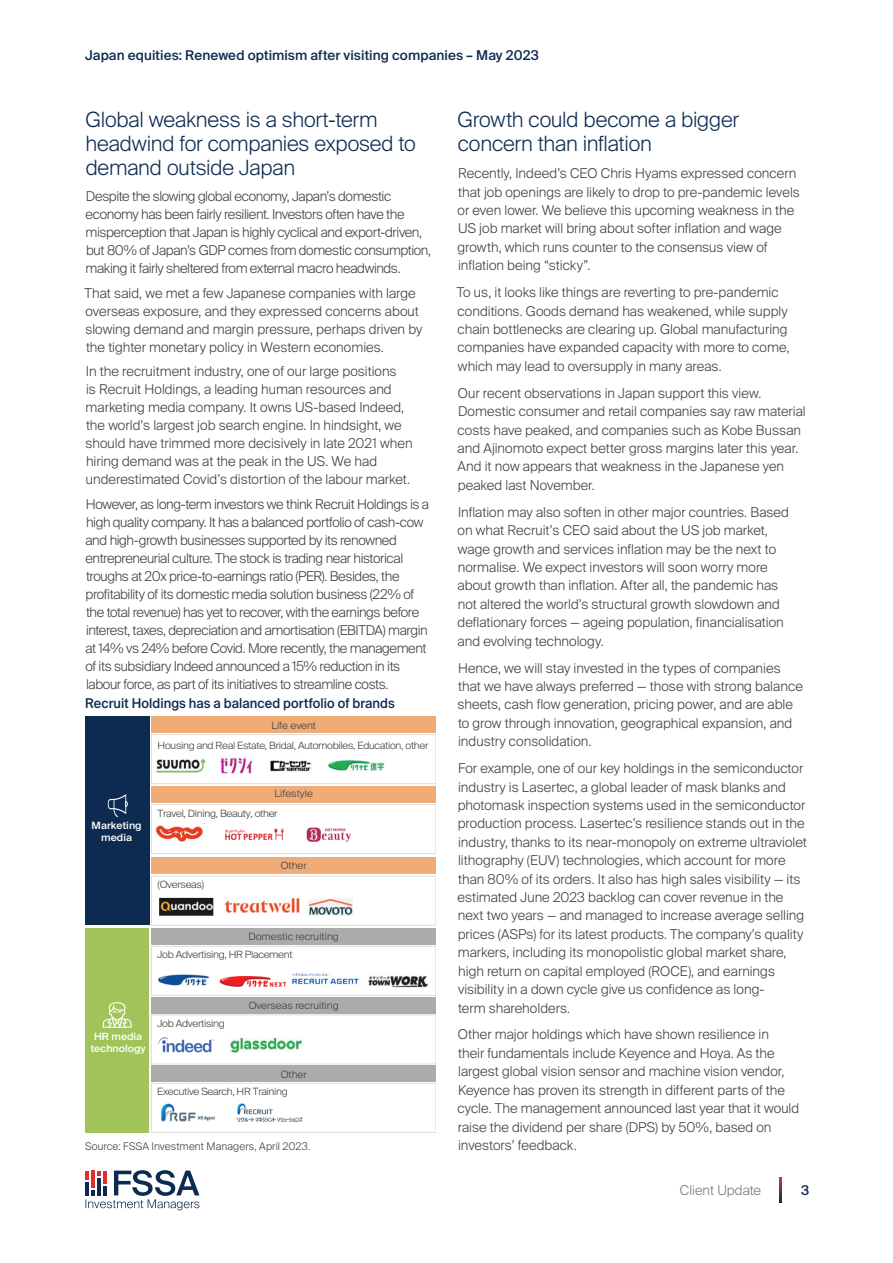
<style>
.page{position:relative;width:893px;height:1263px;background:#fff}
.page>*{position:absolute;margin:0;border:0;box-sizing:border-box;transform-origin:0 0}
.Heading{font:300 21px/24px "Suisse Intl";letter-spacing:-.01em;color:#0d2b51}
.Body_Copy{font:300 13.5px/18.5px "Suisse Intl";color:#3e3e3f}
.Body_Copy-2{font:300 13.5px/18px "Suisse Intl";letter-spacing:-.03em;color:#3e3e3f}
.Body_Copy-3{font:300 13.5px/18px "Suisse Intl";letter-spacing:-.025em;color:#3e3e3f}
.chart_title{font:500 13.5px "Suisse Intl";letter-spacing:.005em;color:#0d2b51}
.chart_title-2{font:500 13.5px "Suisse Intl";letter-spacing:.005em;color:#0d2b51;scale:.95 1}
.t1{font:300 13.5px "Suisse Intl";color:#76787b}
.source{font:300 10.5px "Suisse Intl";letter-spacing:.015em;color:#3e3e3f}
.t2{font:300 10.05px "Suisse Intl";letter-spacing:-.025em;color:#3e3e3f;scale:1.05 1}
.t3{font:300 10.05px "Suisse Intl";letter-spacing:.005em;color:#3e3e3f;scale:1.05 1}
.t4{font:500 10.05px/12px "Suisse Intl";color:#fff;text-align:center;scale:1.05 1}
</style>
<div class="page">
<svg style="left:779px;top:1177px;width:2px;height:25px"></svg>
<svg style="left:85px;top:1170px;width:114px;height:40px"></svg>
<div style="left:85px;top:716px;width:64px;height:209px;background:#0d2b51"></div>
<div style="left:85px;top:928px;width:64px;height:204px;background:#a0c459"></div>
<svg style="left:108px;top:794px;width:20px;height:23px"></svg>
<svg style="left:103px;top:1002px;width:29px;height:26px"></svg>
<div style="left:151px;top:717px;width:285px;height:16px;background:#f0ac77"></div>
<div style="left:151px;top:786px;width:285px;height:16px;background:#f0ac77"></div>
<div style="left:151px;top:857px;width:285px;height:17px;background:#f0ac77"></div>
<div style="left:151px;top:928px;width:285px;height:16px;background:#aaabad"></div>
<div style="left:151px;top:997px;width:285px;height:16px;background:#aaabad"></div>
<div style="left:151px;top:1066px;width:285px;height:16px;background:#aaabad"></div>
<div style="left:151px;top:734px;width:285px;height:50px;border:1px solid #dcdddf"></div>
<div style="left:151px;top:876px;width:285px;height:49px;border:1px solid #dcdddf"></div>
<div style="left:151px;top:946px;width:285px;height:50px;border:1px solid #dcdddf"></div>
<div style="left:151px;top:1015px;width:285px;height:49px;border:1px solid #dcdddf"></div>
<div style="left:151px;top:1083px;width:285px;height:50px;border:1px solid #dcdddf"></div>
<img style="left:156px;top:756px;width:229px;height:18px">
<div style="left:151px;top:804px;width:285px;height:50px;border:1px solid #dcdddf"></div>
<img style="left:161px;top:1103px;width:142px;height:19px">
<img style="left:155px;top:825px;width:196px;height:17px">
<img style="left:152px;top:962px;width:276px;height:27px">
<div style="left:155px;top:962px;width:127px;height:11px;background:#fff"></div>
<img style="left:159px;top:897px;width:194px;height:19px">
<img style="left:158px;top:1037px;width:144px;height:15px">
<img style="left:229px;top:1039px;width:72px;height:13px">
<p class="chart_title" style="left:85px;top:47px;width:455px">Japan equities: Renewed optimism after visiting companies – May 2023</p>
<p class="Heading" style="left:85px;top:108px;width:332px">Global weakness is a short-term headwind for companies exposed to demand outside Japan</p>
<p class="Body_Copy-3" style="left:85px;top:188px;width:347px">Despite the slowing global economy, Japan’s domestic economy has been fairly resilient. Investors often have the misperception that Japan is highly cyclical and export-driven, but 80% of Japan’s GDP comes from domestic consumption, making it fairly sheltered from external macro headwinds.</p>
<p class="Body_Copy" style="left:85px;top:284px;width:339px;line-height:18px">That said, we met a few Japanese companies with large overseas exposure, and they expressed concerns about slowing demand and margin pressure, perhaps driven by the tighter monetary policy in Western economies.</p>
<p class="Body_Copy" style="left:85px;top:362px;width:329px;line-height:18px">In the recruitment industry, one of our large positions<br>is Recruit Holdings, a leading human resources and marketing media company. It owns US-based Indeed, the world’s largest job search engine. In hindsight, we should have trimmed more decisively in late 2021 when hiring demand was at the peak in the US. We had underestimated Covid’s distortion of the labour market.</p>
<p class="Body_Copy-2" style="left:85px;top:495px;width:345px">However, as long-term investors we think Recruit Holdings is a high quality company. It has a balanced portfolio of cash-cow and high-growth businesses supported by its renowned entrepreneurial culture. The stock is trading near historical troughs at 20x price-to-earnings ratio (PER). Besides, the profitability of its domestic media solution business (22% of the total revenue) has yet to recover, with the earnings before interest, taxes, depreciation and amortisation (EBITDA) margin at 14% vs 24% before Covid. More recently, the management of its subsidiary Indeed announced a 15% reduction in its labour force, as part of its initiatives to streamline costs.</p>
<p class="chart_title-2" style="left:85px;top:695px;width:328px">Recruit Holdings has a balanced portfolio of brands</p>
<p class="t3" style="left:271px;top:719px;width:44px">Life event</p>
<p class="t2" style="left:158px;top:740px;width:259px">Housing and Real Estate, Bridal, Automobiles, Education, other</p>
<p class="t3" style="left:274px;top:788px;width:38px">Lifestyle</p>
<p class="t4" style="left:92px;top:820px;width:49px">Marketing media</p>
<p class="t2" style="left:158px;top:807px;width:116px">Travel, Dining, Beauty, other</p>
<p class="t2" style="left:158px;top:878px;width:46px">(Overseas)</p>
<p class="t2" style="left:281px;top:860px;width:26px">Other</p>
<p class="t3" style="left:248px;top:930px;width:88px">Domestic recruiting</p>
<p class="t2" style="left:157px;top:949px;width:130px">Job Advertising, HR Placement</p>
<p class="t4" style="left:91px;top:1031px;width:54px">HR media technology</p>
<p class="t2" style="left:157px;top:1018px;width:66px">Job Advertising</p>
<p class="t3" style="left:249px;top:999px;width:87px">Overseas recruiting</p>
<p class="t2" style="left:281px;top:1068px;width:26px">Other</p>
<p class="t2" style="left:157px;top:1086px;width:126px">Executive Search, HR Training</p>
<p class="source" style="left:85px;top:1140px;width:227px">Source: FSSA Investment Managers, April 2023.</p>
<p class="Heading" style="left:457px;top:107px;width:283px;line-height:24.5px">Growth could become a bigger concern than inflation</p>
<p class="Body_Copy" style="left:458px;top:164px;width:344px">Recently, Indeed’s CEO Chris Hyams expressed concern that job openings are likely to drop to pre-pandemic levels or even lower. We believe this upcoming weakness in the US job market will bring about softer inflation and wage growth, which runs counter to the consensus view of inflation being “sticky”.</p>
<p class="Body_Copy" style="left:457px;top:283px;width:334px">To us, it looks like things are reverting to pre-pandemic conditions. Goods demand has weakened, while supply chain bottlenecks are clearing up. Global manufacturing companies have expanded capacity with more to come, which may lead to oversupply in many areas.</p>
<p class="Body_Copy" style="left:457px;top:384px;width:350px">Our recent observations in Japan support this view.<br>Domestic consumer and retail companies say raw material costs have peaked, and companies such as Kobe Bussan and Ajinomoto expect better gross margins later this year.<br>And it now appears that weakness in the Japanese yen peaked last November.</p>
<p class="Body_Copy" style="left:458px;top:503px;width:333px">Inflation may also soften in other major countries. Based on what Recruit’s CEO said about the US job market, wage growth and services inflation may be the next to normalise. We expect investors will soon worry more about growth than inflation. After all, the pandemic has not altered the world’s structural growth slowdown and deflationary forces — ageing population, financialisation and evolving technology.</p>
<p class="Body_Copy" style="left:457px;top:659px;width:347px">Hence, we will stay invested in the types of companies that we have always preferred — those with strong balance sheets, cash flow generation, pricing power, and are able to grow through innovation, geographical expansion, and industry consolidation.</p>
<p class="Body_Copy" style="left:458px;top:759px;width:351px">For example, one of our key holdings in the semiconductor industry is Lasertec, a global leader of mask blanks and photomask inspection systems used in the semiconductor production process. Lasertec’s resilience stands out in the industry, thanks to its near-monopoly on extreme ultraviolet lithography (EUV) technologies, which account for more than 80% of its orders. It also has high sales visibility — its estimated June 2023 backlog can cover revenue in the next two years — and managed to increase average selling prices (ASPs) for its latest products. The company’s quality markers, including its monopolistic global market share, high return on capital employed (ROCE), and earnings visibility in a down cycle give us confidence as long-<br>term shareholders.</p>
<p class="Body_Copy" style="left:458px;top:1025px;width:343px">Other major holdings which have shown resilience in<br>their fundamentals include Keyence and Hoya. As the largest global vision sensor and machine vision vendor, Keyence has proven its strength in different parts of the cycle. The management announced last year that it would raise the dividend per share (DPS) by 50%, based on investors’ feedback.</p>
<p class="t1" style="left:680px;top:1182px;width:83px">Client Update</p>
<p class="chart_title" style="left:801px;top:1182px;width:10px">3</p>
</div>
